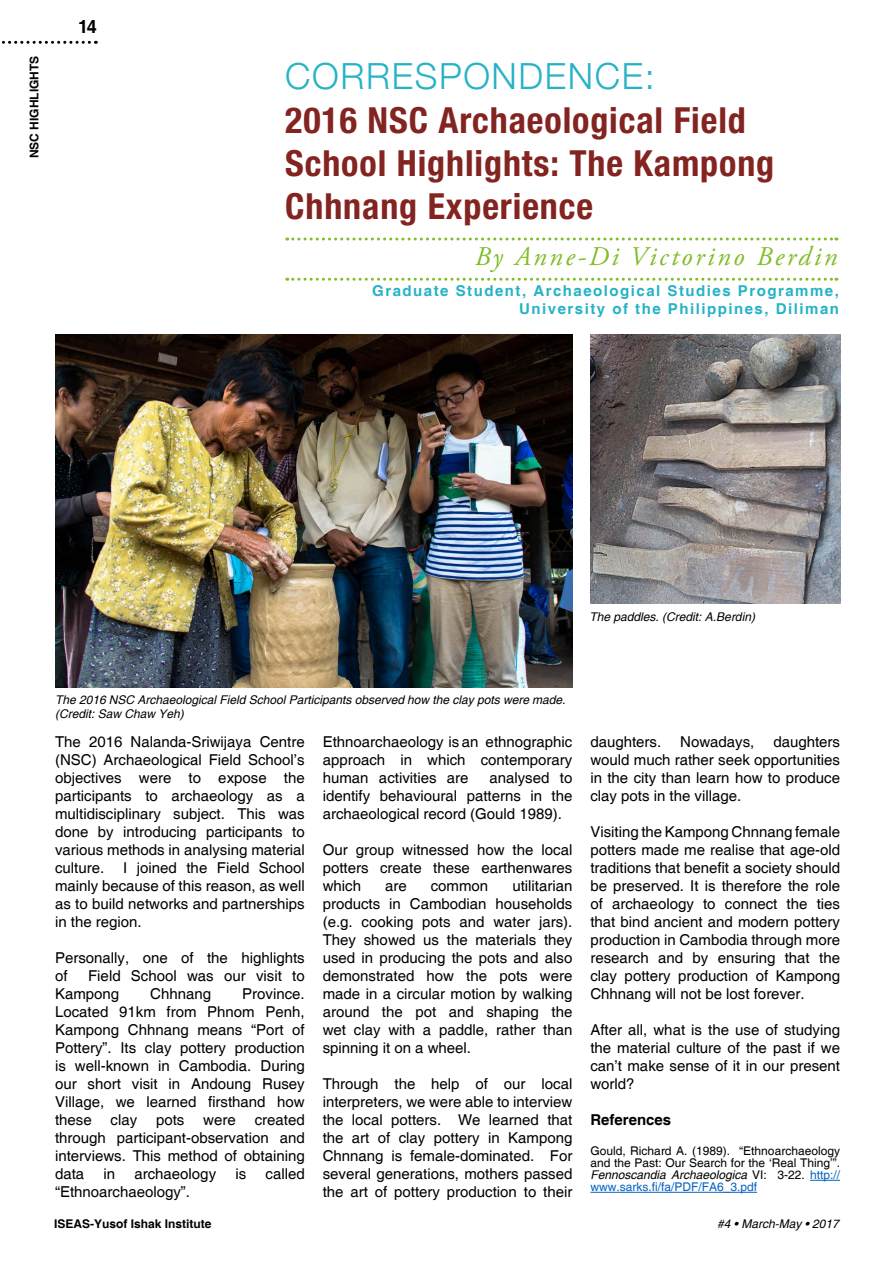
<style>
.page{position:relative;width:893px;height:1263px;background:#fff}
.page>*{position:absolute;margin:0;border:0;box-sizing:border-box;transform-origin:0 0}
.t1{font:700 condensed 36px/43.2px "Helvetica Neue LT Std";letter-spacing:.025em;color:#832421}
.t2{font:300 36px "Helvetica Neue";letter-spacing:.045em;color:#26b3c5}
.t3{font:italic 27px "Adobe Garamond Pro";letter-spacing:.1em;color:#81bd26}
.t4{font:700 18px "Helvetica";color:#000}
.t5{font:15px/18px "Helvetica";color:#000;text-align:justify}
.t6{font:700 15px/18px "Helvetica";letter-spacing:.1em;color:#26b3c5;text-align:right}
.t7{font:700 15px "Helvetica";color:#000}
.t8{font:12px/12px "Helvetica";color:#000;text-align:justify}
.t9{font:italic 12px/14.4px "Helvetica";color:#000}
.t10{font:700 12px "Helvetica";color:#000}
.s1{font-style:italic}
.s2{color:#0563c1}
</style>
<div class="page">
<hr style="left:810px;top:1180px;width:30px;height:1px;background:#0563c1">
<hr style="left:590px;top:1192px;width:167px;height:1px;background:#0563c1">
<svg style="left:2px;top:41px;width:87px;height:3px"></svg>
<img style="left:55px;top:335px;width:517px;height:352px">
<svg style="left:287px;top:238px;width:550px;height:3px"></svg>
<svg style="left:287px;top:278px;width:550px;height:3px"></svg>
<img style="left:590px;top:335px;width:250px;height:269px">
<p class="t10" style="left:27px;top:158px;width:104px;rotate:-90deg">NSC HIGHLIGHTS</p>
<p class="t4" style="left:78px;top:16px;width:20px">14</p>
<h1 class="t2" style="left:285px;top:55px;width:371px">CORRESPONDENCE:</h1>
<h1 class="t1" style="left:285px;top:98px;width:490px">2016 NSC Archaeological Field<br>School Highlights: The Kampong<br>Chhnang Experience</h1>
<h2 class="t3" style="left:475px;top:240px;width:364px">By Anne-Di Victorino Berdin</h2>
<p class="t6" style="left:372px;top:282px;width:468px">Graduate Student, Archaeological Studies Programme,<br>University of the Philippines, Diliman</p>
<p class="t9" style="left:590px;top:610px;width:167px">The paddles. (Credit: A.Berdin)</p>
<p class="t9" style="left:55px;top:693px;width:512px">The 2016 NSC Archaeological Field School Participants observed how the clay pots were made. (Credit: Saw Chaw Yeh)</p>
<p class="t5" style="left:55px;top:733px;width:251px">The 2016 Nalanda-Sriwijaya Centre (NSC) Archaeological Field School’s objectives were to expose the participants to archaeology as a multidisciplinary subject. This was done by introducing participants to various methods in analysing material culture.</p>
<p class="t5" style="left:55px;top:859px;width:251px;text-indent:68px">I joined the Field School mainly because of this reason, as well as to build networks and partnerships in the region.</p>
<p class="t5" style="left:55px;top:949px;width:251px">Personally, one of the highlights of</p>
<p class="t5" style="left:55px;top:967px;width:251px;text-indent:33px">Field School was our visit to<br>Kampong</p>
<p class="t5" style="left:150px;top:985px;width:62px">Chhnang</p>
<p class="t5" style="left:55px;top:985px;width:251px;text-indent:187px">Province.<br>Located 91km from Phnom Penh, Kampong Chhnang means “Port of Pottery”. Its clay pottery production is well-known in Cambodia. During our short visit in Andoung Rusey Village, we learned firsthand how these</p>
<p class="t5" style="left:55px;top:1111px;width:251px;text-indent:200px">created through participant-observation and interviews. This method of obtaining data</p>
<p class="t5" style="left:111px;top:1111px;width:28px">clay</p>
<p class="t5" style="left:156px;top:1111px;width:30px">pots</p>
<p class="t5" style="left:203px;top:1111px;width:34px">were</p>
<p class="t5" style="left:104px;top:1165px;width:13px">in</p>
<p class="t5" style="left:134px;top:1165px;width:83px">archaeology</p>
<p class="t5" style="left:235px;top:1165px;width:12px">is</p>
<p class="t5" style="left:266px;top:1165px;width:41px">called</p>
<p class="t5" style="left:55px;top:1183px;width:137px">“Ethnoarchaeology”.</p>
<p class="t5" style="left:323px;top:733px;width:251px">Ethnoarchaeology is an ethnographic approach in which contemporary human activities are</p>
<p class="t5" style="left:323px;top:769px;width:251px;text-indent:167px">analysed to identify behavioural patterns in the archaeological record (Gould 1989).</p>
<p class="t5" style="left:323px;top:841px;width:251px">Our group witnessed how the local potters create these earthenwares which</p>
<p class="t5" style="left:323px;top:877px;width:251px;text-indent:190px">utilitarian products in Cambodian households (e.g. cooking pots and water jars).<br>They showed us the materials they used in producing the pots and also demonstrated how the pots were made in a circular motion by walking around the pot and shaping the wet clay with a paddle, rather than spinning it on a wheel.</p>
<p class="t5" style="left:323px;top:1075px;width:251px">Through the help of our local interpreters, we were able to interview the local potters. We learned that the art of clay pottery in Kampong Chnnang is female-dominated. For several generations, mothers passed the art of pottery production to their</p>
<p class="t5" style="left:385px;top:877px;width:23px">are</p>
<p class="t5" style="left:431px;top:877px;width:59px">common</p>
<p class="t5" style="left:590px;top:733px;width:251px;text-indent:183px">daughters would much rather seek opportunities in the city than learn how to produce clay pots in the village.</p>
<p class="t5" style="left:590px;top:823px;width:251px">Visiting the Kampong Chnnang female potters made me realise that age-old traditions that benefit a society should be preserved. It is therefore the role of archaeology to connect the ties that bind ancient and modern pottery production in Cambodia through more research and by ensuring that the clay pottery production of Kampong Chhnang will not be lost forever.</p>
<p class="t5" style="left:590px;top:1021px;width:251px">After all, what is the use of studying the material culture of the past if we can’t make sense of it in our present world?</p>
<p class="t7" style="left:590px;top:1111px;width:82px">References</p>
<p class="t8" style="left:590px;top:1145px;width:251px">Gould, Richard A. (1989). “Ethnoarchaeology and the Past: Our Search for the ‘Real Thing’”.<br><span class="s1">Fennoscandia Archaeologica</span> VI: 3-22. <span class="s2">http:// www.sarks.fi/fa/PDF/FA6_3.pdf</span></p>
<p class="t5" style="left:590px;top:733px;width:72px">daughters.</p>
<p class="t5" style="left:680px;top:733px;width:76px">Nowadays,</p>
<p class="t10" style="left:54px;top:1217px;width:159px">ISEAS-Yusof Ishak Institute</p>
<p class="t9" style="left:717px;top:1217px;width:123px">#4 • March-May • 2017</p>
</div>
